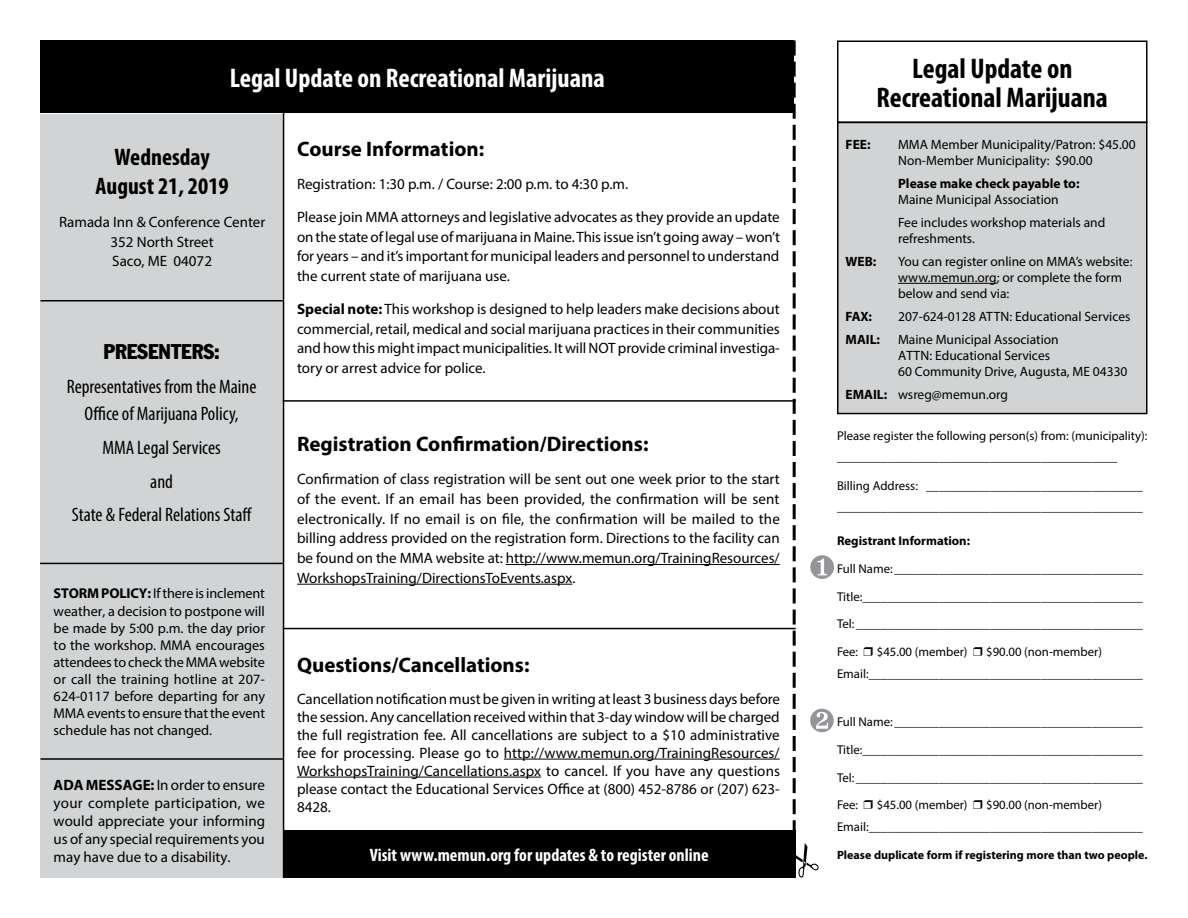
<style>
.page{position:relative;width:1188px;height:918px;background:#fff}
.page>*{position:absolute;margin:0;border:0;box-sizing:border-box;transform-origin:0 0}
.t1{font:700 condensed 28.5px/28.5px "Myriad Pro";color:#000;text-align:center}
.t2{font:700 condensed 27px "Myriad Pro";color:#fff}
.t3{font:700 condensed 24px/28.8px "Myriad Pro";color:#000;text-align:center}
.t4{font:700 21px "Myriad Pro";color:#000}
.t5{font:condensed 21px "Franklin Gothic";color:#000}
.t6{font:condensed 19.5px/33.8px "Myriad Pro";color:#000;text-align:center}
.t7{font:700 condensed 18px "Myriad Pro";color:#fff}
.t8{font:15px/19.6px "Myriad Pro";color:#000;text-align:justify}
.t9{font:14.25px/17.1px "Myriad Pro";letter-spacing:-.005em;color:#000;text-align:justify}
.t10{font:13.5px/16.2px "Myriad Pro";color:#000}
.t11{font:700 13.5px "Myriad Pro";color:#000}
.t12{font:12.75px/27.8px "Myriad Pro";color:#000}
.t13{font:700 12.75px "Myriad Pro";color:#000}
.t14{font:700 12px "Myriad Pro";color:#000}
.s1{font-weight:700}
</style>
<div class="page">
<div style="left:40px;top:114px;width:243px;height:764px;background:#d1d3d4"></div>
<div style="left:40px;top:41px;width:754px;height:72px;background:#000"></div>
<div style="left:838px;top:122px;width:309px;height:292px;background:#d1d3d4"></div>
<div style="left:837px;top:122px;width:311px;height:292px;border:2px solid #000"></div>
<hr style="left:40px;top:300px;width:243px;height:2px;background:#000">
<hr style="left:40px;top:758px;width:244px;height:2px;background:#000">
<hr style="left:283px;top:40px;width:1px;height:838px;background:#000">
<div style="left:283px;top:830px;width:513px;height:48px;background:#000"></div>
<hr style="left:504px;top:759px;width:276px;height:1px;background:#000">
<hr style="left:297px;top:777px;width:244px;height:1px;background:#000">
<hr style="left:283px;top:400px;width:513px;height:2px;background:#000">
<hr style="left:506px;top:564px;width:274px;height:1px;background:#000">
<hr style="left:297px;top:584px;width:275px;height:1px;background:#000">
<hr style="left:283px;top:628px;width:513px;height:1px;background:#000">
<svg style="left:793px;top:40px;width:41px;height:838px"></svg>
<hr style="left:898px;top:283px;width:99px;height:1px;background:#000">
<hr style="left:40px;top:563px;width:243px;height:1px;background:#000">
<div style="left:837px;top:40px;width:311px;height:83px;border:2px solid #000"></div>
<h2 class="t2" style="left:230px;top:61px;width:377px">Legal Update on Recreational Marijuana</h2>
<h3 class="t3" style="left:96px;top:142px;width:135px">Wednesday<br>August 21, 2019</h3>
<p class="t8" style="left:59px;top:212px;width:208px;text-align:center">Ramada Inn &amp; Conference Center<br>352 North Street<br>Saco, ME 04072</p>
<h3 class="t5" style="left:103px;top:339px;width:118px">PRESENTERS:</h3>
<h3 class="t6" style="left:67px;top:373px;width:191px;line-height:27px">Representatives from the Maine<br>Office of Marijuana Policy,</h3>
<h3 class="t6" style="left:72px;top:430px;width:182px">MMA Legal Services<br>and<br>State &amp; Federal Relations Staff</h3>
<p class="t9" style="left:54px;top:585px;width:213px"><span class="s1">STORM POLICY:</span> If there is inclement weather, a decision to postpone will be made by 5:00 p.m. the day prior to the workshop. MMA encourages attendees to check the MMA website or call the training hotline at 207- 624-0117 before departing for any MMA events to ensure that the event schedule has not changed.</p>
<p class="t8" style="left:54px;top:776px;width:213px;line-height:18px"><span class="s1">ADA MESSAGE:</span> In order to ensure your complete participation, we would appreciate your informing us of any special requirements you may have due to a disability.</p>
<h3 class="t4" style="left:297px;top:135px;width:189px">Course Information:</h3>
<p class="t8" style="left:297px;top:174px;width:333px">Registration: 1:30 p.m. / Course: 2:00 p.m. to 4:30 p.m.</p>
<p class="t8" style="left:297px;top:207px;width:485px">Please join MMA attorneys and legislative advocates as they provide an update on the state of legal use of marijuana in Maine. This issue isn’t going away – won’t for years – and it’s important for municipal leaders and personnel to understand the current state of marijuana use.</p>
<p class="t8" style="left:297px;top:299px;width:484px"><span class="s1">Special note:</span> This workshop is designed to help leaders make decisions about commercial, retail, medical and social marijuana practices in their communities and how this might impact municipalities. It will NOT provide criminal investiga&shy;tory or arrest advice for police.</p>
<h3 class="t4" style="left:297px;top:431px;width:353px">Registration Confirmation/Directions:</h3>
<p class="t8" style="left:297px;top:469px;width:484px">Confirmation of class registration will be sent out one week prior to the start of the event. If an email has been provided, the confirmation will be sent electronically. If no email is on file, the confirmation will be mailed to the billing address provided on the registration form. Directions to the facility can be found on the MMA website at: http://www.memun.org/TrainingResources/ WorkshopsTraining/DirectionsToEvents.aspx.</p>
<h3 class="t4" style="left:297px;top:651px;width:234px">Questions/Cancellations:</h3>
<p class="t8" style="left:297px;top:689px;width:485px;line-height:18px">Cancellation notification must be given in writing at least 3 business days before the session. Any cancellation received within that 3-day window will be charged the full registration fee. All cancellations are subject to a $10 administrative fee for processing. Please go to http://www.memun.org/TrainingResources/ WorkshopsTraining/Cancellations.aspx to cancel. If you have any questions please contact the Educational Services Office at (800) 452-8786 or (207) 623- 8428.</p>
<p class="t7" style="left:370px;top:843px;width:340px">Visit www.memun.org for updates &amp; to register online</p>
<h1 class="t1" style="left:877px;top:54px;width:233px">Legal Update on<br>Recreational Marijuana</h1>
<p class="t11" style="left:846px;top:135px;width:27px">FEE:</p>
<p class="t10" style="left:898px;top:136px;width:239px">MMA Member Municipality/Patron: $45.00<br>Non-Member Municipality: $90.00</p>
<p class="t11" style="left:898px;top:174px;width:183px">Please make check payable to:</p>
<p class="t10" style="left:898px;top:188px;width:209px;line-height:22.6px">Maine Municipal Association<br>Fee includes workshop materials and</p>
<p class="t10" style="left:898px;top:230px;width:78px">refreshments.</p>
<p class="t11" style="left:846px;top:252px;width:32px">WEB:</p>
<p class="t10" style="left:898px;top:253px;width:236px">You can register online on MMA’s website: www.memun.org; or complete the form below and send via:</p>
<p class="t11" style="left:846px;top:308px;width:28px">FAX:</p>
<p class="t10" style="left:898px;top:308px;width:234px">207-624-0128 ATTN: Educational Services</p>
<p class="t11" style="left:846px;top:331px;width:36px">MAIL:</p>
<p class="t10" style="left:898px;top:331px;width:231px">Maine Municipal Association<br>ATTN: Educational Services<br>60 Community Drive, Augusta, ME 04330</p>
<p class="t10" style="left:846px;top:387px;width:164px"><span class="s1">EMAIL:</span> wsreg@memun.org</p>
<p class="t12" style="left:837px;top:425px;width:312px;line-height:21px">Please register the following person(s) from: (municipality): ____________________________________________</p>
<p class="t12" style="left:837px;top:475px;width:307px;line-height:21px">Billing Address: __________________________________ ________________________________________________</p>
<p class="t13" style="left:837px;top:533px;width:135px">Registrant Information:</p>
<p class="t12" style="left:837px;top:555px;width:307px;text-align:justify">Full Name: _______________________________________ Title:____________________________________________ Tel: _____________________________________________ Fee:</p>
<p class="t12" style="left:837px;top:641px;width:307px;line-height:22px;text-indent:149px">$90.00 (non-member)<br>Email:___________________________________________</p>
<p class="t12" style="left:837px;top:708px;width:307px;text-align:justify">Full Name: _______________________________________ Title:____________________________________________ Tel: _____________________________________________ Fee:</p>
<p class="t12" style="left:877px;top:638px;width:92px">$45.00 (member)</p>
<p class="t12" style="left:837px;top:794px;width:307px;line-height:22px;text-indent:149px">$90.00 (non-member)<br>Email:___________________________________________</p>
<p class="t14" style="left:837px;top:848px;width:312px">Please duplicate form if registering more than two people.</p>
<p class="t12" style="left:877px;top:791px;width:92px">$45.00 (member)</p>
</div>
